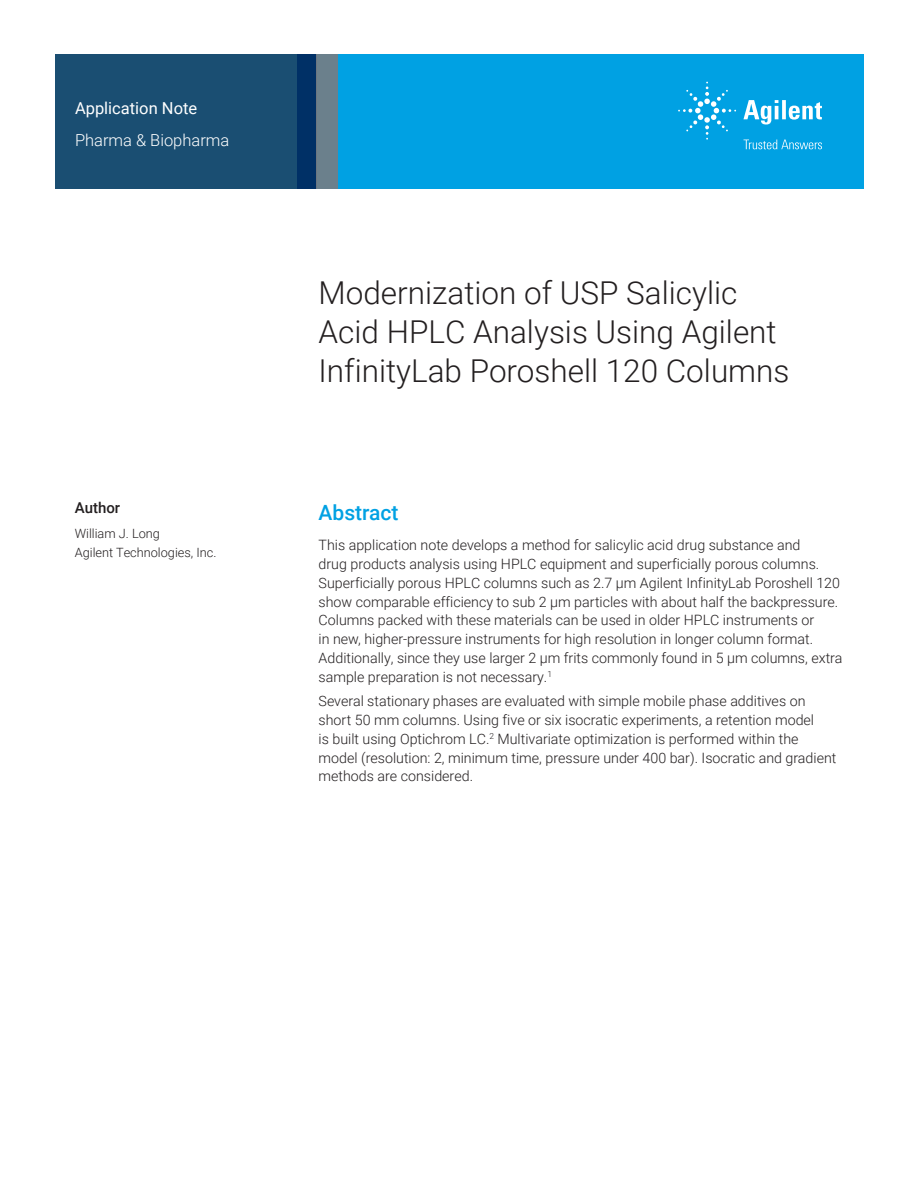
<style>
.page{position:relative;width:918px;height:1188px;background:#fff}
.page>*{position:absolute;margin:0;border:0;box-sizing:border-box;transform-origin:0 0}
.t1{font:300 31.5px/39px "Roboto";color:#231f20}
.Header_1{font:500 21px "Roboto";color:#00a1e3}
.Area_Identifier{font:300 16.5px "Roboto";color:#fff}
.Doctype{font:16.5px "Roboto";color:#fff}
.DATA_author_title{font:500 15px "Roboto";color:#231f20}
.Text{font:300 14.25px/18.8px "Roboto";color:#231f20}
.DATA_author_name___i{font:300 12.75px/18.8px "Roboto";color:#231f20}
</style>
<div class="page">
<div style="left:297px;top:54px;width:567px;height:135px;background:#00a1e3"></div>
<svg style="left:55px;top:54px;width:261px;height:135px;background:#184b71"></svg>
<div style="left:316px;top:54px;width:22px;height:135px;background:#6b808c"></div>
<svg style="left:743px;top:100px;width:79px;height:25px"></svg>
<svg style="left:678px;top:82px;width:58px;height:58px"></svg>
<svg style="left:744px;top:140px;width:78px;height:9px"></svg>
<p class="Doctype" style="left:75px;top:96px;width:124px">Application Note</p>
<p class="Area_Identifier" style="left:75px;top:129px;width:156px">Pharma &amp; Biopharma</p>
<p class="DATA_author_title" style="left:75px;top:498px;width:47px">Author</p>
<p class="DATA_author_name___i" style="left:75px;top:524px;width:143px">William J. Long<br>Agilent Technologies, Inc.</p>
<p class="t1" style="left:319px;top:272px;width:472px">Modernization of USP Salicylic<br>Acid HPLC Analysis Using Agilent<br>InfinityLab Poroshell 120 Columns</p>
<p class="Header_1" style="left:319px;top:498px;width:82px">Abstract</p>
<p class="Text" style="left:319px;top:535px;width:525px">This application note develops a method for salicylic acid drug substance and<br>drug products analysis using HPLC equipment and superficially porous columns.<br>Superficially porous HPLC columns such as 2.7 µm Agilent InfinityLab Poroshell 120 show comparable efficiency to sub 2 µm particles with about half the backpressure.<br>Columns packed with these materials can be used in older HPLC instruments or<br>in new, higher-pressure instruments for high resolution in longer column format.<br>Additionally, since they use larger 2 µm frits commonly found in 5 µm columns, extra sample preparation is not necessary.<sup>1</sup></p>
<p class="Text" style="left:319px;top:691px;width:519px">Several stationary phases are evaluated with simple mobile phase additives on short 50 mm columns. Using five or six isocratic experiments, a retention model<br>is built using Optichrom LC.<sup>2</sup> Multivariate optimization is performed within the model (resolution: 2, minimum time, pressure under 400 bar). Isocratic and gradient methods are considered.</p>
</div>
